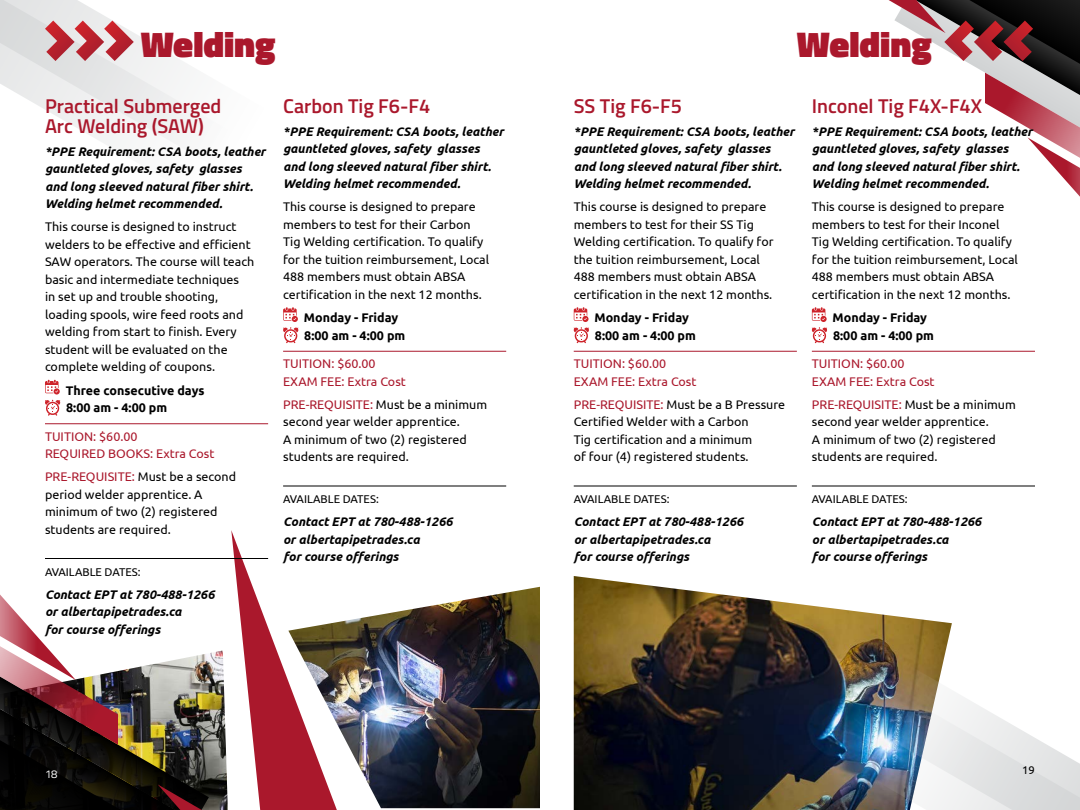
<style>
.page{position:relative;width:1080px;height:810px;background:#fff}
.page>*{position:absolute;margin:0;border:0;box-sizing:border-box;transform-origin:0 0}
.Main_Headin{font:900 36.25px "Titillium Web";color:#aa182c}
.Subhead_SansSerif_red{font:600 20px/20px "Titillium Web";color:#aa182c}
.body_text{font:12.5px/17.5px "Ubuntu";color:#000}
.body_text_bold_italic{font:italic 700 12.5px/17.5px "Ubuntu";color:#000}
.CERTIFICATION{font:12.5px/17.5px "Ubuntu";color:#aa182c}
.chart_text_bold{font:700 12.5px/17.5px "Ubuntu";color:#000}
.Available_date{font:11.25px "Ubuntu";color:#000}
.t1{font:11.25px "Titillium Web";color:#fff}
.s1{color:#aa182c}
</style>
<div class="page">
<img style="left:337px;top:587px;width:203px;height:221px">
<img style="left:574px;top:576px;width:378px;height:234px">
<svg style="left:0;top:530px;width:337px;height:280px"></svg>
<svg style="left:0;top:0;width:197px;height:147px"></svg>
<img style="left:871px;top:664px;width:209px;height:146px">
<hr style="left:45px;top:424px;width:223px;height:1px;background:#aa182c">
<hr style="left:45px;top:558px;width:223px;height:1px;background:#000">
<svg style="left:45px;top:380px;width:15px;height:36px"></svg>
<hr style="left:283px;top:351px;width:223px;height:1px;background:#aa182c">
<hr style="left:283px;top:486px;width:223px;height:1px;background:#000">
<svg style="left:283px;top:307px;width:15px;height:36px"></svg>
<hr style="left:574px;top:351px;width:223px;height:1px;background:#aa182c">
<hr style="left:574px;top:486px;width:223px;height:1px;background:#000">
<svg style="left:574px;top:307px;width:15px;height:36px"></svg>
<hr style="left:812px;top:351px;width:223px;height:1px;background:#aa182c">
<hr style="left:812px;top:486px;width:223px;height:1px;background:#000">
<svg style="left:812px;top:307px;width:15px;height:36px"></svg>
<svg style="left:45px;top:21px;width:89px;height:40px;background:#d28c91"></svg>
<svg style="left:889px;top:0;width:191px;height:197px"></svg>
<p class="Main_Headin" style="left:141px;top:17px;width:136px">Welding</p>
<p class="Main_Headin" style="left:797px;top:17px;width:136px">Welding</p>
<p class="Subhead_SansSerif_red" style="left:45px;top:95px;width:178px">Practical Submerged<br>Arc Welding (SAW)</p>
<p class="body_text_bold_italic" style="left:45px;top:142px;width:222px">*PPE Requirement: CSA boots, leather gauntleted gloves, safety glasses and long sleeved natural fiber shirt.<br>Welding helmet recommended.</p>
<p class="body_text" style="left:45px;top:218px;width:211px">This course is designed to instruct welders to be effective and efficient SAW operators. The course will teach basic and intermediate techniques<br>in set up and trouble shooting, loading spools, wire feed roots and welding from start to finish. Every student will be evaluated on the complete welding of coupons.</p>
<p class="chart_text_bold" style="left:66px;top:381px;width:140px">Three consecutive days<br>8:00 am - 4:00 pm</p>
<p class="CERTIFICATION" style="left:45px;top:427px;width:171px">TUITION: $60.00<br>REQUIRED BOOKS: Extra Cost</p>
<p class="body_text" style="left:45px;top:468px;width:193px"><span class="s1">PRE-REQUISITE:</span> Must be a second period welder apprentice. A minimum of two (2) registered students are required.</p>
<p class="Available_date" style="left:45px;top:565px;width:97px">AVAILABLE DATES:</p>
<p class="body_text_bold_italic" style="left:45px;top:585px;width:171px">Contact EPT at 780-488-1266 or albertapipetrades.ca<br>for course offerings</p>
<p class="Subhead_SansSerif_red" style="left:283px;top:95px;width:149px">Carbon Tig F6-F4</p>
<p class="body_text_bold_italic" style="left:283px;top:122px;width:222px">*PPE Requirement: CSA boots, leather gauntleted gloves, safety glasses and long sleeved natural fiber shirt.<br>Welding helmet recommended.</p>
<p class="body_text" style="left:283px;top:198px;width:208px">This course is designed to prepare members to test for their Carbon Tig Welding certification. To qualify for the tuition reimbursement, Local 488 members must obtain ABSA certification in the next 12 months.</p>
<p class="chart_text_bold" style="left:304px;top:309px;width:96px">Monday - Friday</p>
<p class="chart_text_bold" style="left:304px;top:326px;width:103px">8:00 am - 4:00 pm</p>
<p class="CERTIFICATION" style="left:283px;top:355px;width:124px">TUITION: $60.00<br>EXAM FEE: Extra Cost</p>
<p class="body_text" style="left:283px;top:395px;width:206px"><span class="s1">PRE-REQUISITE:</span> Must be a minimum second year welder apprentice.<br>A minimum of two (2) registered students are required.</p>
<p class="Available_date" style="left:283px;top:492px;width:97px">AVAILABLE DATES:</p>
<p class="body_text_bold_italic" style="left:283px;top:513px;width:171px">Contact EPT at 780-488-1266 or albertapipetrades.ca<br>for course offerings</p>
<p class="t1" style="left:45px;top:766px;width:14px">18</p>
<p class="Subhead_SansSerif_red" style="left:574px;top:95px;width:110px">SS Tig F6-F5</p>
<p class="body_text_bold_italic" style="left:574px;top:122px;width:222px">*PPE Requirement: CSA boots, leather gauntleted gloves, safety glasses and long sleeved natural fiber shirt.<br>Welding helmet recommended.</p>
<p class="body_text" style="left:574px;top:198px;width:201px">This course is designed to prepare members to test for their SS Tig Welding certification. To qualify for the tuition reimbursement, Local 488 members must obtain ABSA certification in the next 12 months.</p>
<p class="chart_text_bold" style="left:595px;top:309px;width:96px">Monday - Friday</p>
<p class="chart_text_bold" style="left:595px;top:326px;width:103px">8:00 am - 4:00 pm</p>
<p class="CERTIFICATION" style="left:574px;top:355px;width:124px">TUITION: $60.00<br>EXAM FEE: Extra Cost</p>
<p class="body_text" style="left:574px;top:395px;width:213px"><span class="s1">PRE-REQUISITE:</span> Must be a B Pressure<br>Certified Welder with a Carbon<br>Tig certification and a minimum<br>of four (4) registered students.</p>
<p class="Available_date" style="left:574px;top:492px;width:97px">AVAILABLE DATES:</p>
<p class="body_text_bold_italic" style="left:574px;top:513px;width:171px">Contact EPT at 780-488-1266 or albertapipetrades.ca<br>for course offerings</p>
<p class="Subhead_SansSerif_red" style="left:812px;top:95px;width:172px">Inconel Tig F4X-F4X</p>
<p class="body_text_bold_italic" style="left:812px;top:122px;width:222px">*PPE Requirement: CSA boots, leather gauntleted gloves, safety glasses and long sleeved natural fiber shirt.<br>Welding helmet recommended.</p>
<p class="body_text" style="left:812px;top:198px;width:208px">This course is designed to prepare members to test for their Inconel Tig Welding certification. To qualify for the tuition reimbursement, Local 488 members must obtain ABSA certification in the next 12 months.</p>
<p class="chart_text_bold" style="left:833px;top:309px;width:96px">Monday - Friday</p>
<p class="chart_text_bold" style="left:833px;top:326px;width:103px">8:00 am - 4:00 pm</p>
<p class="CERTIFICATION" style="left:812px;top:355px;width:124px">TUITION: $60.00<br>EXAM FEE: Extra Cost</p>
<p class="body_text" style="left:812px;top:395px;width:206px"><span class="s1">PRE-REQUISITE:</span> Must be a minimum second year welder apprentice.<br>A minimum of two (2) registered students are required.</p>
<p class="Available_date" style="left:812px;top:492px;width:97px">AVAILABLE DATES:</p>
<p class="body_text_bold_italic" style="left:812px;top:513px;width:171px">Contact EPT at 780-488-1266 or albertapipetrades.ca<br>for course offerings</p>
<p class="Available_date" style="left:1022px;top:763px;width:14px">19</p>
</div>
